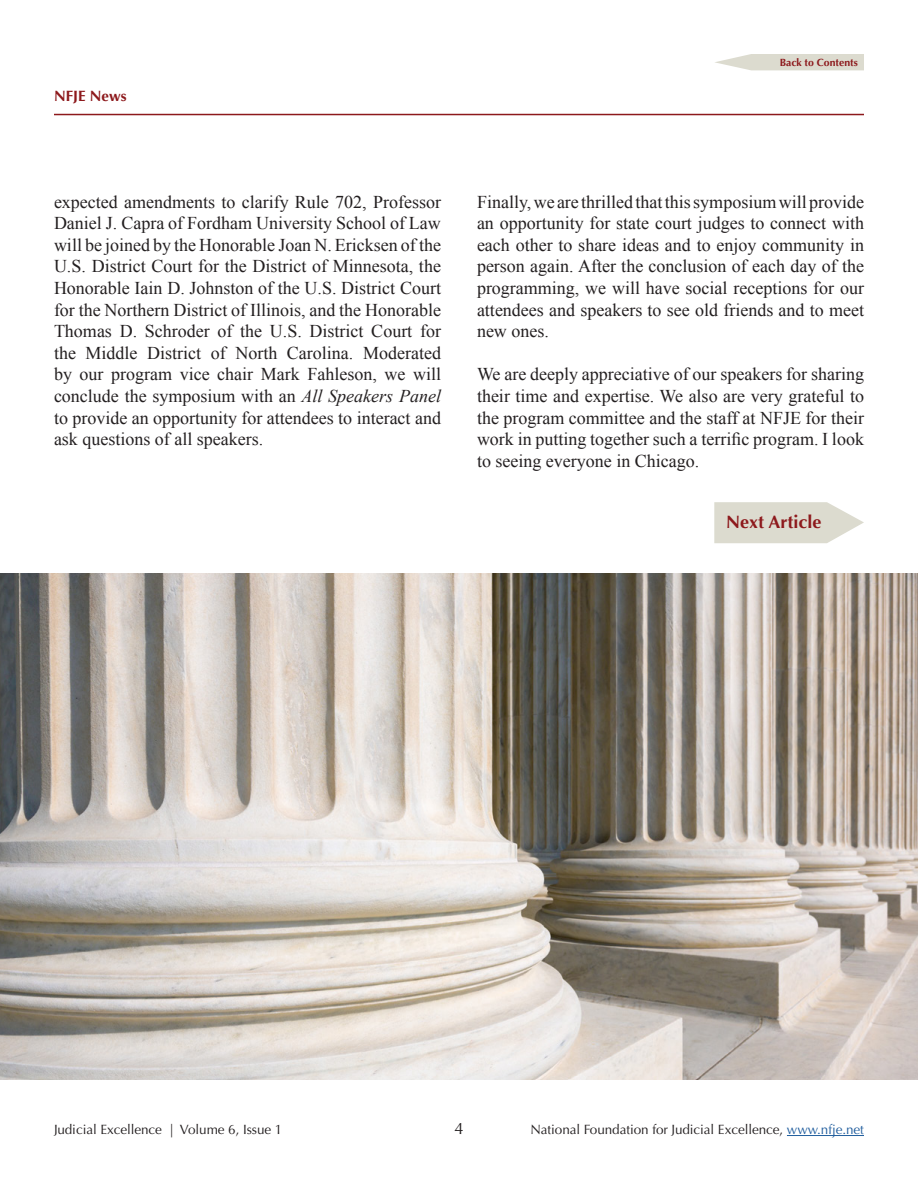
<style>
.page{position:relative;width:918px;height:1188px;background:#fff}
.page>*{position:absolute;margin:0;border:0;box-sizing:border-box;transform-origin:0 0}
.t1{font:18px/21.6px "Times New Roman";color:#231f20;text-align:justify}
.t2{font:700 18px "Optima";color:#8d191c}
.t3{font:16.5px "Optima LT Pro";color:#231f20}
.t4{font:700 15px "Optima";color:#8d191c}
.t5{font:13.5px "Optima LT Pro";letter-spacing:-.005em;color:#231f20}
.t6{font:700 10.5px "Optima";color:#8d191c}
.s1{font-style:italic}
.s2{color:#215e9e}
</style>
<div class="page">
<hr style="left:787px;top:1135px;width:77px;height:1px;background:#215e9e">
<svg style="left:715px;top:54px;width:149px;height:16px;background:#e0dfd4"></svg>
<hr style="left:54px;top:114px;width:810px;height:1px;background:#8d191c">
<img style="left:0;top:573px;width:918px;height:507px">
<svg style="left:714px;top:502px;width:150px;height:41px;background:#e0dfd5"></svg>
<p class="t4" style="left:54px;top:87px;width:74px">NFJE News</p>
<p class="t6" style="left:780px;top:56px;width:79px">Back to Contents</p>
<p class="t1" style="left:54px;top:191px;width:389px">expected amendments to clarify Rule 702, Professor Daniel J. Capra of Fordham University School of Law will be joined by the Honorable Joan N. Ericksen of the U.S. District Court for the District of Minnesota, the Honorable Iain D. Johnston of the U.S. District Court for the Northern District of Illinois, and the Honorable Thomas D. Schroder of the U.S. District Court for the Middle District of North Carolina. Moderated by our program vice chair Mark Fahleson, we will conclude the symposium with an <span class="s1">All Speakers Panel </span>to provide an opportunity for attendees to interact and ask questions of all speakers.</p>
<p class="t1" style="left:477px;top:191px;width:389px">Finally, we are thrilled that this symposium will provide an opportunity for state court judges to connect with each other to share ideas and to enjoy community in person again. After the conclusion of each day of the programming, we will have social receptions for our attendees and speakers to see old friends and to meet new ones.</p>
<p class="t1" style="left:477px;top:363px;width:389px">We are deeply appreciative of our speakers for sharing their time and expertise. We also are very grateful to the program committee and the staff at NFJE for their work in putting together such a terrific program. I look to seeing everyone in Chicago.</p>
<p class="t2" style="left:726px;top:511px;width:97px">Next Article</p>
<p class="t5" style="left:54px;top:1121px;width:230px">Judicial Excellence | Volume 6, Issue 1</p>
<p class="t3" style="left:454px;top:1118px;width:11px">4</p>
<p class="t5" style="left:530px;top:1121px;width:335px">National Foundation for Judicial Excellence, <span class="s2">www.nfje.net</span></p>
</div>
